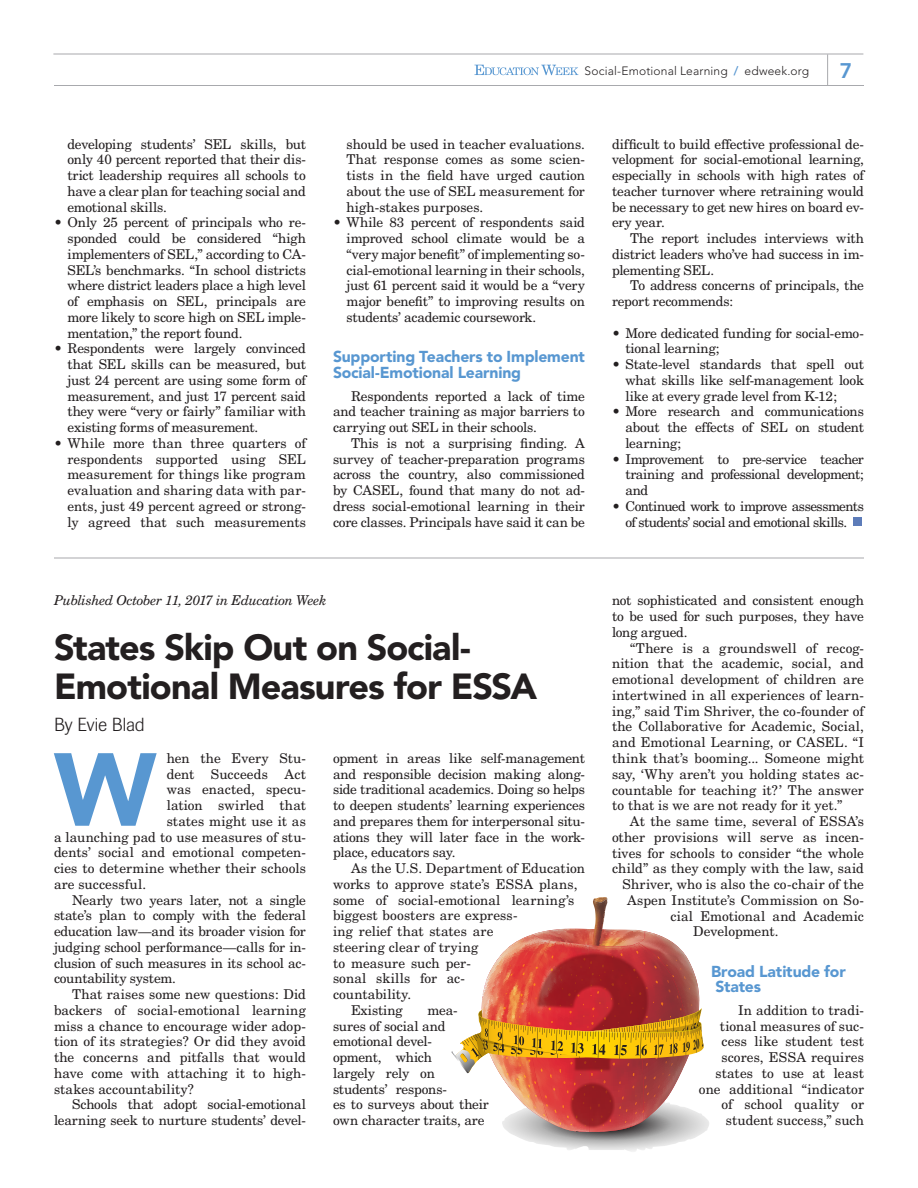
<style>
.page{position:relative;width:918px;height:1188px;background:#fff}
.page>*{position:absolute;margin:0;border:0;box-sizing:border-box;transform-origin:0 0}
.t1{font:900 102.45px "Avenir";color:#5897d1}
.t2{font:900 36px/39px "Avenir";letter-spacing:-.025em;color:#231f20}
.t3{font:800 21px "Avenir";color:#5897d1}
.t4{font:300 18.75px "Imago";color:#231f20}
.t5{font:900 15.75px/15.8px "Avenir";letter-spacing:-.01em;color:#5897d1}
.t6{font:13.5px/15.8px "New Century Schlbk";letter-spacing:-.005em;color:#231f20;text-align:justify}
.t7{font:13.5px/15.8px "New Century Schlbk";letter-spacing:-.04em;color:#231f20;text-align:center}
.t8{font:italic 13.5px "New Century Schlbk";letter-spacing:-.025em;color:#231f20}
.t9{font:13.5px "New Century Schlbk";letter-spacing:-.025em;color:#231f20}
.t10{font:13.5px "New Century Schlbk";letter-spacing:.015em;color:#231f20}
.t11{font:300 12px "Avenir";letter-spacing:.015em;color:#231f20}
.s1{font-weight:800;color:#5897d1}
</style>
<div class="page">
<hr style="left:53px;top:54px;width:810px;height:1px;background:#a8a9ad">
<hr style="left:54px;top:85px;width:810px;height:1px;background:#a8a9ad">
<svg style="left:474px;top:65px;width:104px;height:10px"></svg>
<hr style="left:827px;top:54px;width:1px;height:31px;background:#a8a9ad">
<div style="left:853px;top:518px;width:9px;height:8px;background:#5d7cb9"></div>
<hr style="left:54px;top:558px;width:810px;height:1px;background:#a8a9ad">
<img style="left:451px;top:897px;width:255px;height:255px">
<p class="t6" style="left:68px;top:136px;width:240px">developing students’ SEL skills, but only 40 percent reported that their dis&shy;trict leadership requires all schools to have a clear plan for teaching social and emotional skills.</p>
<p class="t6" style="left:68px;top:215px;width:240px;text-indent:-14px">• Only 25 percent of principals who re&shy;sponded could be considered “high implementers of SEL,” according to CA-SEL’s benchmarks. “In school districts where district leaders place a high level of emphasis on SEL, principals are more likely to score high on SEL imple&shy;mentation,” the report found.</p>
<p class="t6" style="left:68px;top:341px;width:240px;text-indent:-14px">• Respondents were largely convinced that SEL skills can be measured, but just 24 percent are using some form of measurement, and just 17 percent said they were “very or fairly” familiar with existing forms of measurement.</p>
<p class="t6" style="left:68px;top:435px;width:240px;text-indent:-14px">• While more than three quarters of respondents supported using SEL measurement for things like program evaluation and sharing data with par&shy;ents, just 49 percent agreed or strong&shy;ly agreed that such measurements</p>
<p class="t11" style="left:584px;top:64px;width:226px">Social-Emotional Learning <span class="s1">/</span> edweek.org</p>
<h3 class="t3" style="left:840px;top:58px;width:14px">7</h3>
<p class="t6" style="left:347px;top:136px;width:240px">should be used in teacher evaluations.<br>That response comes as some scien&shy;tists in the field have urged caution about the use of SEL measurement for high-stakes purposes.</p>
<p class="t6" style="left:347px;top:215px;width:240px;text-indent:-14px">• While 83 percent of respondents said improved school climate would be a “very major benefit” of implementing so&shy;cial-emotional learning in their schools, just 61 percent said it would be a “very major benefit” to improving results on students’ academic coursework.</p>
<p class="t5" style="left:333px;top:349px;width:254px">Supporting Teachers to Implement<br>Social-Emotional Learning</p>
<p class="t6" style="left:333px;top:388px;width:254px;text-indent:18px">Respondents reported a lack of time and teacher training as major barriers to carrying out SEL in their schools.</p>
<p class="t6" style="left:333px;top:435px;width:254px;text-indent:18px">This is not a surprising finding. A survey of teacher-preparation programs across the country, also commissioned by CASEL, found that many do not ad&shy;dress social-emotional learning in their core classes. Principals have said it can be</p>
<p class="t6" style="left:612px;top:136px;width:254px">difficult to build effective professional de&shy;velopment for social-emotional learning, especially in schools with high rates of teacher turnover where retraining would be necessary to get new hires on board ev&shy;ery year.</p>
<p class="t6" style="left:612px;top:230px;width:254px;text-indent:18px">The report includes interviews with district leaders who’ve had success in im&shy;plementing SEL.</p>
<p class="t6" style="left:612px;top:278px;width:254px;text-indent:18px">To address concerns of principals, the report recommends:</p>
<p class="t6" style="left:626px;top:325px;width:240px;text-indent:-14px">• More dedicated funding for social-emo&shy;tional learning;</p>
<p class="t6" style="left:626px;top:356px;width:240px;text-indent:-14px">• State-level standards that spell out what skills like self-management look like at every grade level from K-12;</p>
<p class="t6" style="left:626px;top:404px;width:240px;text-indent:-14px">• More research and communications about the effects of SEL on student learning;</p>
<p class="t6" style="left:626px;top:451px;width:240px;text-indent:-14px">• Improvement to pre-service teacher training and professional development; and</p>
<p class="t7" style="left:612px;top:498px;width:253px">• Continued work to improve assessments of students’ social and emotional skills.</p>
<p class="t8" style="left:54px;top:592px;width:274px">Published October 11, 2017 in Education Week</p>
<h2 class="t2" style="left:54px;top:628px;width:485px">States Skip Out on Social-<br>Emotional Measures for ESSA</h2>
<h3 class="t4" style="left:54px;top:714px;width:92px">By Evie Blad</h3>
<h1 class="t1" style="left:54px;top:728px;width:104px">W</h1>
<p class="t6" style="left:167px;top:750px;width:141px">hen the Every Stu-</p>
<p class="t6" style="left:333px;top:750px;width:254px">opment in areas like self-management and responsible decision making along&shy;side traditional academics. Doing so helps to deepen students’ learning experiences and prepares them for interpersonal situ&shy;ations they will later face in the work&shy;place, educators say.</p>
<p class="t6" style="left:351px;top:860px;width:236px">As the U.S. Department of Education</p>
<p class="t6" style="left:333px;top:876px;width:246px">works to approve state’s ESSA plans,</p>
<p class="t6" style="left:333px;top:892px;width:243px">some of social-emotional learning’s</p>
<p class="t6" style="left:333px;top:908px;width:186px">biggest boosters are express-</p>
<p class="t6" style="left:333px;top:923px;width:162px">ing relief that states are</p>
<p class="t6" style="left:333px;top:939px;width:147px">steering clear of trying</p>
<p class="t6" style="left:333px;top:955px;width:139px">to measure such per-</p>
<p class="t6" style="left:333px;top:971px;width:134px">sonal skills for ac-</p>
<p class="t10" style="left:333px;top:986px;width:80px">countability.</p>
<p class="t6" style="left:351px;top:1002px;width:53px">Existing</p>
<p class="t6" style="left:167px;top:766px;width:141px">dent Succeeds Act</p>
<p class="t6" style="left:167px;top:782px;width:141px">was enacted, specu-</p>
<p class="t6" style="left:167px;top:797px;width:141px">lation swirled that</p>
<p class="t6" style="left:167px;top:813px;width:141px">states might use it as</p>
<p class="t6" style="left:54px;top:829px;width:254px">a launching pad to use measures of stu-</p>
<p class="t6" style="left:54px;top:845px;width:254px">dents’ social and emotional competen-</p>
<p class="t6" style="left:54px;top:860px;width:253px">cies to determine whether their schools</p>
<p class="t6" style="left:54px;top:876px;width:94px">are successful.</p>
<p class="t6" style="left:72px;top:892px;width:235px">Nearly two years later, not a single</p>
<p class="t6" style="left:54px;top:908px;width:253px">state’s plan to comply with the federal</p>
<p class="t9" style="left:54px;top:923px;width:253px">education law—and its broader vision for</p>
<p class="t6" style="left:54px;top:939px;width:254px">judging school performance—calls for in-</p>
<p class="t6" style="left:54px;top:955px;width:254px">clusion of such measures in its school ac-</p>
<p class="t6" style="left:54px;top:971px;width:124px">countability system.</p>
<p class="t6" style="left:72px;top:986px;width:235px">That raises some new questions: Did</p>
<p class="t6" style="left:54px;top:1002px;width:253px">backers of social-emotional learning</p>
<p class="t6" style="left:54px;top:1018px;width:254px">miss a chance to encourage wider adop-</p>
<p class="t6" style="left:54px;top:1034px;width:253px">tion of its strategies? Or did they avoid</p>
<p class="t6" style="left:54px;top:1049px;width:253px">the concerns and pitfalls that would</p>
<p class="t6" style="left:54px;top:1065px;width:253px">have come with attaching it to high-</p>
<p class="t6" style="left:54px;top:1081px;width:141px">stakes accountability?</p>
<p class="t6" style="left:72px;top:1097px;width:235px">Schools that adopt social-emotional</p>
<p class="t6" style="left:54px;top:1112px;width:254px">learning seek to nurture students’ devel-</p>
<p class="t6" style="left:333px;top:1002px;width:157px;text-align:left;text-indent:95px">mea&shy;sures of social and emotional devel-<br>opment, which<br>largely rely on students’ respons-<br>es to surveys about their own character traits, are</p>
<p class="t6" style="left:612px;top:593px;width:253px">not sophisticated and consistent enough to be used for such purposes, they have long argued.</p>
<p class="t6" style="left:612px;top:640px;width:254px;text-indent:18px">“There is a groundswell of recog&shy;nition that the academic, social, and emotional development of children are intertwined in all experiences of learn&shy;ing,” said Tim Shriver, the co-founder of the Collaborative for Academic, Social, and Emotional Learning, or CASEL. “I think that’s booming... Someone might say, ‘Why aren’t you holding states ac&shy;countable for teaching it?’ The answer to that is we are not ready for it yet.”</p>
<p class="t6" style="left:630px;top:813px;width:235px">At the same time, several of ESSA’s</p>
<p class="t6" style="left:612px;top:829px;width:254px">other provisions will serve as incen-</p>
<p class="t6" style="left:612px;top:845px;width:253px">tives for schools to consider “the whole</p>
<p class="t6" style="left:612px;top:861px;width:253px">child” as they comply with the law, said</p>
<p class="t6" style="left:623px;top:876px;width:243px">Shriver, who is also the co-chair of the</p>
<p class="t6" style="left:627px;top:892px;width:239px">Aspen Institute’s Commission on So-</p>
<p class="t6" style="left:671px;top:908px;width:195px">cial Emotional and Academic</p>
<p class="t6" style="left:693px;top:924px;width:87px">Development.</p>
<p class="t5" style="left:711px;top:963px;width:136px">Broad Latitude for<br>States</p>
<p class="t6" style="left:699px;top:1002px;width:167px;text-align:right">In addition to tradi&shy;tional measures of suc&shy;cess like student test scores, ESSA requires states to use at least one additional “indicator of school quality or student success,” such</p>
</div>
